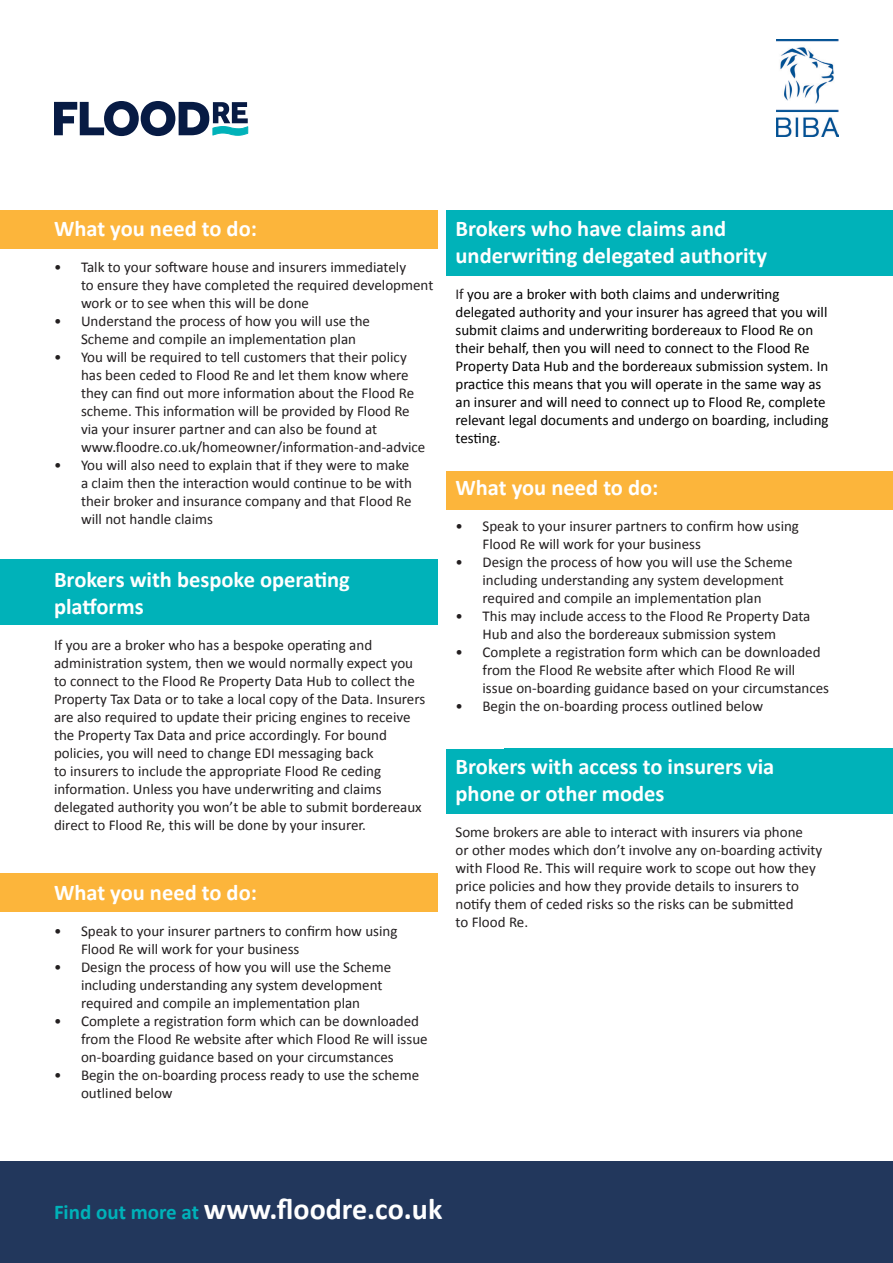
<style>
.page{position:relative;width:893px;height:1263px;background:#fff}
.page>*{position:absolute;margin:0;border:0;box-sizing:border-box;transform-origin:0 0}
.t1{font:700 30px "Calibri";color:#fff}
.t2{font:700 22.5px/27px "Calibri";color:#fff}
.t3{font:15px/18px "Calibri";color:#231f20}
.t4{font:15px/18px "Calibri";color:#000}
.s1{color:#231f20}
.s2{color:#fff}
.s3{font-size:21px;color:#00b2b9}
</style>
<div class="page">
<div style="left:0;top:210px;width:437px;height:39px;background:#fcb53b"></div>
<div style="left:0;top:873px;width:437px;height:38px;background:#fcb53b"></div>
<div style="left:446px;top:471px;width:447px;height:39px;background:#fcb53b"></div>
<img style="left:777px;top:40px;width:62px;height:96px">
<svg style="left:54px;top:101px;width:194px;height:35px"></svg>
<div style="left:446px;top:210px;width:447px;height:66px;background:#00b2b9"></div>
<div style="left:446px;top:748px;width:447px;height:66px;background:#00b2b9"></div>
<div style="left:0;top:559px;width:437px;height:66px;background:#00b2b9"></div>
<div style="left:0;top:1161px;width:893px;height:102px;background:#22375c"></div>
<p class="t2" style="left:54px;top:215px;width:204px">What you need to do:</p>
<p class="t3" style="left:81px;top:258px;width:354px;text-indent:-27px">• Talk to your software house and insurers immediately<br>to ensure they have completed the required development work or to see when this will be done</p>
<p class="t3" style="left:81px;top:312px;width:291px;text-indent:-27px">• Understand the process of how you will use the<br>Scheme and compile an implementation plan</p>
<p class="t3" style="left:81px;top:348px;width:346px;text-indent:-27px">• You will be required to tell customers that their policy has been ceded to Flood Re and let them know where they can find out more information about the Flood Re scheme. This information will be provided by Flood Re via your insurer partner and can also be found at www.floodre.co.uk/homeowner/information-and-advice</p>
<p class="t3" style="left:81px;top:456px;width:333px;text-indent:-27px">• You will also need to explain that if they were to make a claim then the interaction would continue to be with their broker and insurance company and that Flood Re will not handle claims</p>
<p class="t2" style="left:54px;top:566px;width:297px">Brokers with bespoke operating platforms</p>
<p class="t3" style="left:54px;top:636px;width:373px">If you are a broker who has a bespoke operating and administration system, then we would normally expect you to connect to the Flood Re Property Data Hub to collect the Property Tax Data or to take a local copy of the Data. Insurers are also required to update their pricing engines to receive the Property Tax Data and price accordingly. For bound policies, you will need to change EDI messaging back<br>to insurers to include the appropriate Flood Re ceding information. Unless you have underwriting and claims delegated authority you won’t be able to submit bordereaux direct to Flood Re, this will be done by your insurer.</p>
<p class="t2" style="left:54px;top:879px;width:204px">What you need to do:</p>
<p class="t3" style="left:81px;top:922px;width:318px;text-indent:-27px">• Speak to your insurer partners to confirm how using<br>Flood Re will work for your business</p>
<p class="t3" style="left:81px;top:958px;width:312px;text-indent:-27px">• Design the process of how you will use the Scheme including understanding any system development required and compile an implementation plan</p>
<p class="t3" style="left:81px;top:1012px;width:348px;text-indent:-27px">• Complete a registration form which can be downloaded from the Flood Re website after which Flood Re will issue on-boarding guidance based on your circumstances</p>
<p class="t3" style="left:81px;top:1066px;width:340px;text-indent:-27px">• Begin the on-boarding process ready to use the scheme outlined below</p>
<p class="t2" style="left:455px;top:215px;width:313px">Brokers who have claims and underwriting delegated authority</p>
<p class="t4" style="left:455px;top:285px;width:375px"><span class="s1">If</span> you are a broker with both claims and underwriting delegated authority and your insurer has agreed that you will submit claims and underwriting bordereaux to Flood Re on their behalf, then you will need to connect to the Flood Re Property Data Hub and the bordereaux submission system. In practice this means that you will operate in the same way as an insurer and will need to connect up to Flood Re, complete relevant legal documents and undergo on boarding, including testing.</p>
<p class="t2" style="left:455px;top:474px;width:204px">What you need to do:</p>
<p class="t3" style="left:482px;top:517px;width:318px;text-indent:-27px">• Speak to your insurer partners to confirm how using<br>Flood Re will work for your business</p>
<p class="t3" style="left:482px;top:553px;width:312px;text-indent:-27px">• Design the process of how you will use the Scheme including understanding any system development required and compile an implementation plan</p>
<p class="t3" style="left:455px;top:607px;width:356px;text-align:center">• This may include access to the Flood Re Property Data<br>Hub and also the bordereaux submission system</p>
<p class="t3" style="left:482px;top:643px;width:348px;text-indent:-27px">• Complete a registration form which can be downloaded from the Flood Re website after which Flood Re will issue on-boarding guidance based on your circumstances</p>
<p class="t3" style="left:455px;top:697px;width:309px">• Begin the on-boarding process outlined below</p>
<p class="t2" style="left:455px;top:753px;width:320px">Brokers with access to insurers via phone or other modes</p>
<p class="t3" style="left:455px;top:823px;width:368px">Some brokers are able to interact with insurers via phone<br>or other modes which don’t involve any on-boarding activity with Flood Re. This will require work to scope out how they price policies and how they provide details to insurers to notify them of ceded risks so the risks can be submitted<br>to Flood Re.<span class="s2">.o</span></p>
<p class="t1" style="left:54px;top:1190px;width:390px"><span class="s3">Find out more at</span> www.floodre.co.uk</p>
</div>
